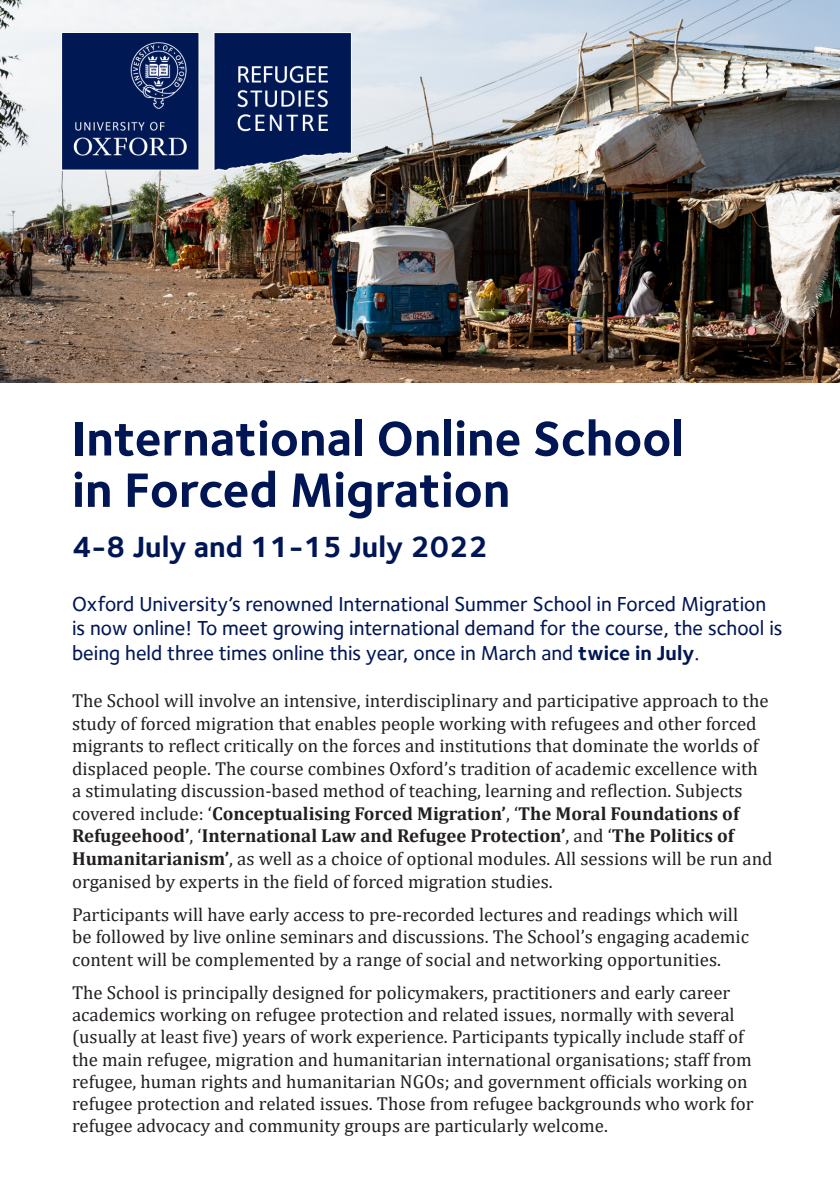
<style>
.page{position:relative;width:840px;height:1191px;background:#fff}
.page>*{position:absolute;margin:0;border:0;box-sizing:border-box;transform-origin:0 0}
.t1{font:700 50px "Foundry Sterling";color:#001654}
.t2{font:700 30px "Foundry Sterling";color:#001654}
.t3{font:500 20.8px/25px "Foundry Sterling";color:#001654}
.t4{font:18.8px/22.6px "Cambria";color:#231f20}
.s1{font-weight:700}
</style>
<div class="page">
<img style="left:0;top:0;width:839px;height:383px">
<img style="left:61px;top:33px;width:290px;height:137px">
<p class="t1" style="left:72px;top:409px;width:613px">International Online School</p>
<p class="t1" style="left:72px;top:460px;width:439px">in Forced Migration</p>
<p class="t2" style="left:72px;top:529px;width:417px">4-8 July and 11-15 July 2022</p>
<p class="t3" style="left:72px;top:591px;width:711px">Oxford University’s renowned International Summer School in Forced Migration is now online! To meet growing international demand for the course, the school is being held three times online this year, once in March and <span class="s1">twice in July</span>.</p>
<p class="t4" style="left:72px;top:689px;width:701px">The School will involve an intensive, interdisciplinary and participative approach to the study of forced migration that enables people working with refugees and other forced migrants to reflect critically on the forces and institutions that dominate the worlds of displaced people. The course combines Oxford’s tradition of academic excellence with<br>a stimulating discussion-based method of teaching, learning and reflection. Subjects covered include: ‘<span class="s1">Conceptualising Forced Migration’</span>, ‘<span class="s1">The Moral Foundations of Refugeehood’</span>, ‘<span class="s1">International Law and Refugee Protection’</span>, and ‘<span class="s1">The Politics of Humanitarianism’</span>, as well as a choice of optional modules. All sessions will be run and organised by experts in the field of forced migration studies.</p>
<p class="t4" style="left:72px;top:903px;width:678px">Participants will have early access to pre-recorded lectures and readings which will be followed by live online seminars and discussions. The School’s engaging academic content will be complemented by a range of social and networking opportunities.</p>
<p class="t4" style="left:72px;top:981px;width:682px">The School is principally designed for policymakers, practitioners and early career academics working on refugee protection and related issues, normally with several (usually at least five) years of work experience. Participants typically include staff of the main refugee, migration and humanitarian international organisations; staff from refugee, human rights and humanitarian NGOs; and government officials working on refugee protection and related issues. Those from refugee backgrounds who work for refugee advocacy and community groups are particularly welcome.</p>
</div>
